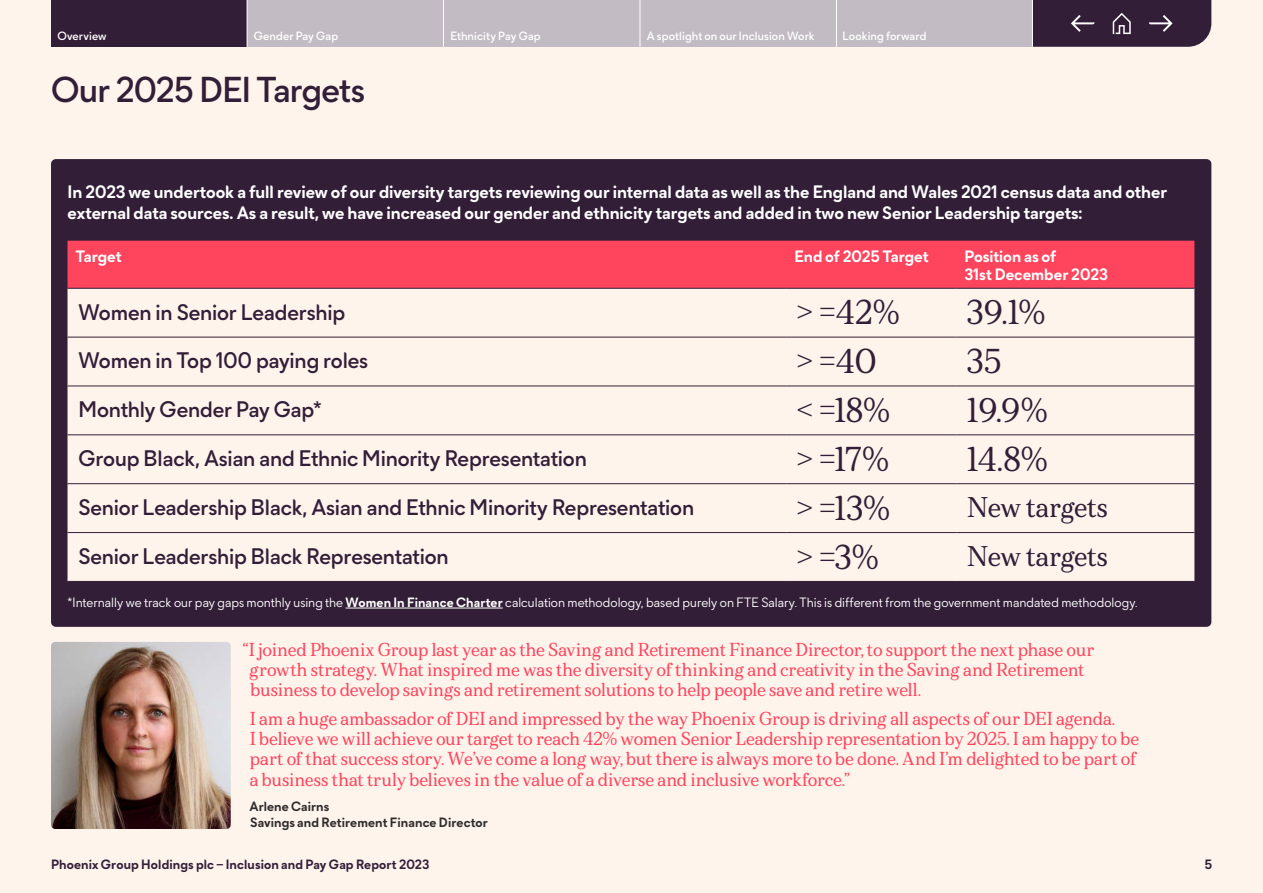
<style>
.page{position:relative;width:1263px;height:893px;background:#fff4ec}
.page>*{position:absolute;margin:0;border:0;box-sizing:border-box;transform-origin:0 0}
.t1{font:500 36px "Phoenix Sans";letter-spacing:-.015em;color:#331e38}
.t2{font:34.5px "Phoenix Serif";letter-spacing:.005em;color:#331e38}
.t3{font:28.5px "Phoenix Serif";letter-spacing:-.015em;color:#331e38}
.t4{font:500 22.5px "Phoenix Sans";letter-spacing:-.005em;color:#331e38}
.t5{font:18.75px/20.2px "Phoenix Serif";letter-spacing:-.005em;color:#ff455d}
.t6{font:700 18px/21px "Phoenix Sans";color:#fff}
.t7{font:700 16.5px/18px "Phoenix Sans";letter-spacing:.005em;color:#fff}
.t8{font:13.5px "Phoenix Sans";letter-spacing:.005em;color:#fff}
.t9{font:700 13.5px "Phoenix Sans";letter-spacing:.01em;color:#331e38}
.t10{font:700 13.5px/16.5px "Phoenix Sans";letter-spacing:.01em;color:#2e2d2c}
.t11{font:500 12px "Phoenix Sans";letter-spacing:.01em;color:#fff}
.s1{font-weight:700}
</style>
<div class="page">
<div style="left:51px;top:159px;width:1160px;height:468px;background:#331e38;border-radius:5px"></div>
<hr style="left:346px;top:608px;width:157px;height:1px;background:#fff">
<div style="left:68px;top:241px;width:1126px;height:47px;background:#ff455d"></div>
<div style="left:68px;top:289px;width:1126px;height:292px;background:#fff4ec"></div>
<hr style="left:68px;top:337px;width:718px;height:1px;background:#331e38">
<hr style="left:68px;top:386px;width:718px;height:1px;background:#331e38">
<hr style="left:68px;top:435px;width:718px;height:1px;background:#331e38">
<hr style="left:68px;top:483px;width:718px;height:1px;background:#331e38">
<hr style="left:68px;top:532px;width:718px;height:1px;background:#331e38">
<hr style="left:786px;top:337px;width:170px;height:1px;background:#331e38">
<hr style="left:786px;top:386px;width:170px;height:1px;background:#331e38">
<hr style="left:786px;top:435px;width:170px;height:1px;background:#331e38">
<hr style="left:786px;top:483px;width:170px;height:1px;background:#331e38">
<hr style="left:786px;top:532px;width:170px;height:1px;background:#331e38">
<hr style="left:956px;top:337px;width:238px;height:1px;background:#331e38">
<hr style="left:956px;top:386px;width:238px;height:1px;background:#331e38">
<hr style="left:956px;top:435px;width:238px;height:1px;background:#331e38">
<hr style="left:956px;top:483px;width:238px;height:1px;background:#331e38">
<hr style="left:956px;top:532px;width:238px;height:1px;background:#331e38">
<img style="left:51px;top:642px;width:180px;height:187px">
<svg style="left:1033px;top:0;width:178px;height:47px;background:#3d2941"></svg>
<div style="left:836px;top:0;width:196px;height:47px;background:#c2bbc3"></div>
<div style="left:640px;top:0;width:196px;height:47px;background:#c2bbc3"></div>
<div style="left:51px;top:0;width:196px;height:47px;background:#331e38"></div>
<div style="left:247px;top:0;width:197px;height:47px;background:#c2bbc3"></div>
<div style="left:444px;top:0;width:196px;height:47px;background:#c2bbc3"></div>
<hr style="left:247px;top:0;width:1px;height:47px;background:#fff">
<hr style="left:443px;top:0;width:1px;height:47px;background:#fff">
<hr style="left:640px;top:0;width:1px;height:47px;background:#fff">
<hr style="left:836px;top:0;width:1px;height:47px;background:#fff">
<hr style="left:1032px;top:0;width:1px;height:47px;background:#fff">
<p class="t11" style="left:57px;top:29px;width:51px">Overview</p>
<p class="t11" style="left:254px;top:29px;width:86px">Gender Pay Gap</p>
<p class="t11" style="left:450px;top:29px;width:92px">Ethnicity Pay Gap</p>
<h1 class="t1" style="left:51px;top:67px;width:315px">Our 2025 DEI Targets</h1>
<p class="t11" style="left:647px;top:29px;width:169px">A spotlight on our Inclusion Work</p>
<p class="t11" style="left:842px;top:29px;width:86px">Looking forward</p>
<p class="t6" style="left:68px;top:181px;width:1101px">In 2023 we undertook a full review of our diversity targets reviewing our internal data as well as the England and Wales 2021 census data and other external data sources. As a result, we have increased our gender and ethnicity targets and added in two new Senior Leadership targets:</p>
<p class="t7" style="left:76px;top:247px;width:47px">Target</p>
<p class="t7" style="left:794px;top:247px;width:136px">End of 2025 Target</p>
<p class="t7" style="left:964px;top:247px;width:145px">Position as of<br>31st December 2023</p>
<p class="t4" style="left:78px;top:298px;width:268px">Women in Senior Leadership</p>
<h2 class="t2" style="left:797px;top:291px;width:104px">&gt; =42%</h2>
<h2 class="t2" style="left:967px;top:291px;width:79px">39.1%</h2>
<p class="t4" style="left:78px;top:346px;width:291px">Women in Top 100 paying roles</p>
<h2 class="t2" style="left:797px;top:340px;width:81px">&gt; =40</h2>
<h2 class="t2" style="left:967px;top:340px;width:35px">35</h2>
<p class="t4" style="left:78px;top:395px;width:245px">Monthly Gender Pay Gap*</p>
<h2 class="t2" style="left:797px;top:388px;width:94px">&lt; =18%</h2>
<h2 class="t2" style="left:967px;top:388px;width:82px">19.9%</h2>
<p class="t4" style="left:78px;top:444px;width:510px">Group Black, Asian and Ethnic Minority Representation</p>
<h2 class="t2" style="left:797px;top:437px;width:93px">&gt; =17%</h2>
<h2 class="t2" style="left:967px;top:437px;width:82px">14.8%</h2>
<p class="t4" style="left:78px;top:493px;width:617px">Senior Leadership Black, Asian and Ethnic Minority Representation</p>
<h2 class="t2" style="left:797px;top:486px;width:94px">&gt; =13%</h2>
<h3 class="t3" style="left:967px;top:490px;width:142px">New targets</h3>
<p class="t4" style="left:78px;top:542px;width:372px">Senior Leadership Black Representation</p>
<h2 class="t2" style="left:797px;top:535px;width:83px">&gt; =3%</h2>
<h3 class="t3" style="left:967px;top:538px;width:142px">New targets</h3>
<p class="t8" style="left:68px;top:593px;width:1071px">*Internally we track our pay gaps monthly using the <span class="s1">Women In Finance Charter</span> calculation methodology, based purely on FTE Salary. This is different from the government mandated methodology.</p>
<p class="t5" style="left:250px;top:639px;width:846px;text-indent:-7px">“I joined Phoenix Group last year as the Saving and Retirement Finance Director, to support the next phase our growth strategy. What inspired me was the diversity of thinking and creativity in the Saving and Retirement business to develop savings and retirement solutions to help people save and retire well.</p>
<p class="t5" style="left:250px;top:708px;width:891px">I am a huge ambassador of DEI and impressed by the way Phoenix Group is driving all aspects of our DEI agenda.<br>I believe we will achieve our target to reach 42% women Senior Leadership representation by 2025. I am happy to be part of that success story. We’ve come a long way, but there is always more to be done. And I’m delighted to be part of a business that truly believes in the value of a diverse and inclusive workforce.”</p>
<p class="t10" style="left:249px;top:797px;width:240px">Arlene Cairns<br>Savings and Retirement Finance Director</p>
<p class="t9" style="left:51px;top:856px;width:380px">Phoenix Group Holdings plc – Inclusion and Pay Gap Report 2023</p>
<p class="t9" style="left:1205px;top:856px;width:9px">5</p>
</div>
